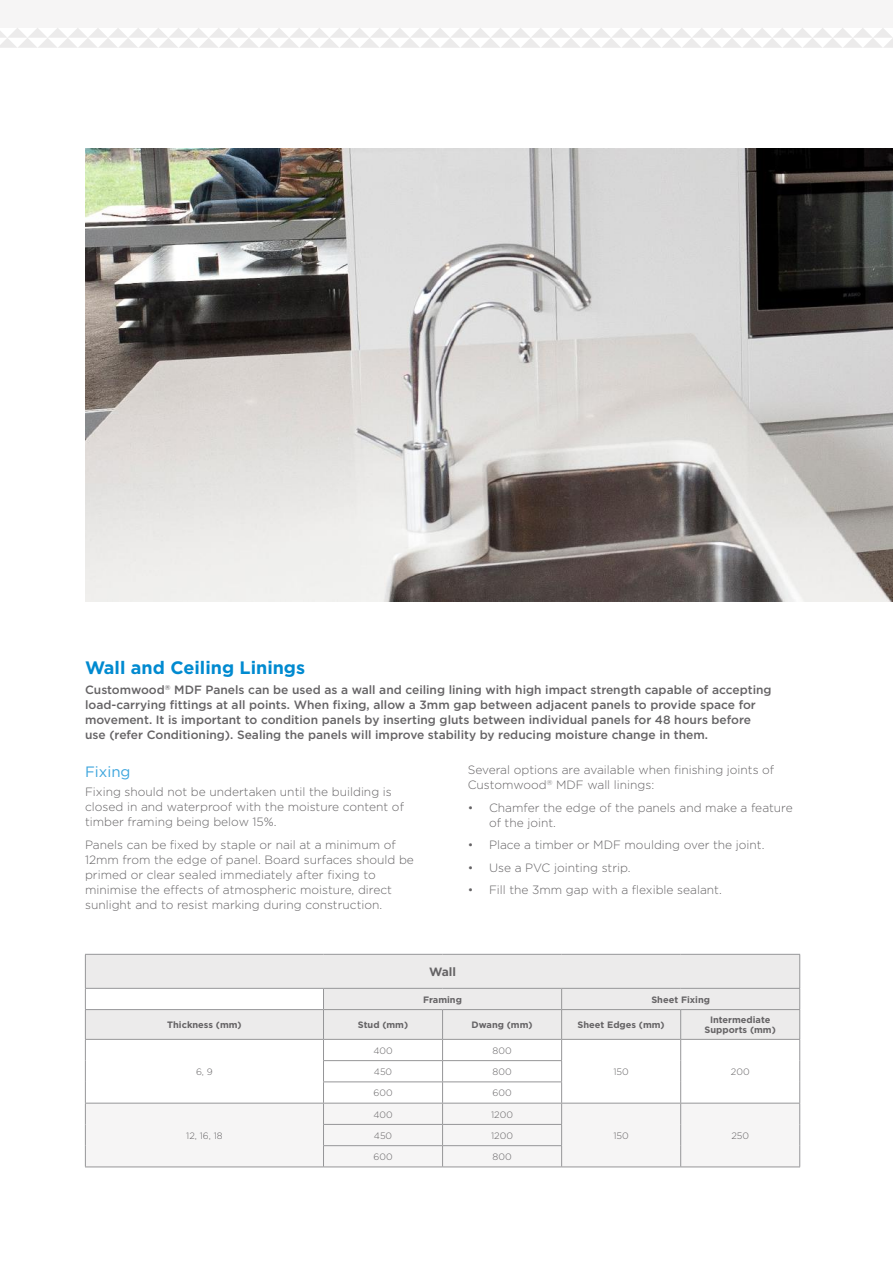
<style>
.page{position:relative;width:893px;height:1263px;background:#fff}
.page>*{position:absolute;margin:0;border:0;box-sizing:border-box;transform-origin:0 0}
.t1{font:700 18px "Gotham";color:#008ad0}
.t2{font:15px "Gotham";color:#3da5dd}
.t3{font:300 12px/15px "Gotham";color:#656365}
.t4{font:500 12px/15px "Gotham";color:#656365}
.t5{font:700 12px "Gotham";color:#656365}
.t6{font:700 9.3px/9.8px "Gotham";color:#656365;text-align:center}
.t7{font:300 9.3px "Gotham";color:#656365}
</style>
<div class="page">
<div style="left:0;top:0;width:893px;height:28px;background:#f6f5f5"></div>
<svg style="left:0;top:28px;width:893px;height:20px"></svg>
<img style="left:85px;top:149px;width:808px;height:452px">
<div style="left:86px;top:955px;width:713px;height:33px;background:#ecebeb"></div>
<svg style="left:86px;top:989px;width:713px;height:114px"></svg>
<hr style="left:323px;top:1166px;width:120px;height:1px;background:#969698">
<hr style="left:443px;top:1166px;width:119px;height:1px;background:#969698">
<hr style="left:85px;top:1009px;width:238px;height:1px;background:#969698">
<hr style="left:85px;top:1039px;width:238px;height:1px;background:#969698">
<hr style="left:799px;top:955px;width:1px;height:33px;background:#969698">
<hr style="left:85px;top:954px;width:238px;height:1px;background:#969698">
<hr style="left:85px;top:955px;width:1px;height:33px;background:#969698">
<hr style="left:323px;top:954px;width:120px;height:1px;background:#969698">
<hr style="left:443px;top:954px;width:119px;height:1px;background:#969698">
<hr style="left:562px;top:954px;width:119px;height:1px;background:#969698">
<hr style="left:681px;top:954px;width:119px;height:1px;background:#969698">
<hr style="left:85px;top:988px;width:238px;height:1px;background:#969698">
<hr style="left:562px;top:1039px;width:119px;height:1px;background:#969698">
<hr style="left:681px;top:1039px;width:119px;height:1px;background:#969698">
<hr style="left:562px;top:988px;width:119px;height:1px;background:#969698">
<hr style="left:681px;top:988px;width:119px;height:1px;background:#969698">
<hr style="left:562px;top:1009px;width:119px;height:1px;background:#969698">
<hr style="left:681px;top:1009px;width:119px;height:1px;background:#969698">
<hr style="left:323px;top:988px;width:120px;height:1px;background:#969698">
<hr style="left:443px;top:988px;width:119px;height:1px;background:#969698">
<hr style="left:85px;top:1103px;width:238px;height:1px;background:#969698">
<hr style="left:85px;top:1166px;width:238px;height:1px;background:#969698">
<svg style="left:85px;top:989px;width:1px;height:177px"></svg>
<hr style="left:562px;top:1103px;width:119px;height:1px;background:#969698">
<hr style="left:562px;top:1166px;width:119px;height:1px;background:#969698">
<svg style="left:323px;top:989px;width:239px;height:177px"></svg>
<hr style="left:681px;top:1103px;width:119px;height:1px;background:#969698">
<hr style="left:681px;top:1166px;width:119px;height:1px;background:#969698">
<svg style="left:680px;top:1010px;width:1px;height:156px"></svg>
<svg style="left:799px;top:989px;width:1px;height:177px"></svg>
<h1 class="t1" style="left:85px;top:657px;width:222px">Wall and Ceiling Linings</h1>
<p class="t4" style="left:85px;top:682px;width:688px">Customwood<sup>®</sup> MDF Panels can be used as a wall and ceiling lining with high impact strength capable of accepting load-carrying fittings at all points. When fixing, allow a 3mm gap between adjacent panels to provide space for movement. It is important to condition panels by inserting gluts between individual panels for 48 hours before use (refer Conditioning). Sealing the panels will improve stability by reducing moisture change in them.</p>
<p class="t2" style="left:85px;top:763px;width:47px">Fixing</p>
<p class="t3" style="left:85px;top:784px;width:320px">Fixing should not be undertaken until the building is closed in and waterproof with the moisture content of timber framing being below 15%.</p>
<p class="t3" style="left:85px;top:837px;width:330px">Panels can be fixed by staple or nail at a minimum of 12mm from the edge of panel. Board surfaces should be primed or clear sealed immediately after fixing to minimise the effects of atmospheric moisture, direct sunlight and to resist marking during construction.</p>
<p class="t3" style="left:468px;top:762px;width:308px">Several options are available when finishing joints of<br>Customwood<sup>®</sup> MDF wall linings:</p>
<p class="t3" style="left:489px;top:800px;width:305px;text-indent:-21px">• Chamfer the edge of the panels and make a feature of the joint.</p>
<p class="t3" style="left:468px;top:837px;width:298px">• Place a timber or MDF moulding over the joint.</p>
<p class="t3" style="left:468px;top:860px;width:164px">• Use a PVC jointing strip.</p>
<p class="t3" style="left:468px;top:882px;width:256px">• Fill the 3mm gap with a flexible sealant.</p>
<p class="t5" style="left:429px;top:965px;width:28px">Wall</p>
<p class="t6" style="left:423px;top:994px;width:40px">Framing</p>
<p class="t6" style="left:651px;top:994px;width:60px">Sheet Fixing</p>
<p class="t6" style="left:167px;top:1020px;width:76px">Thickness (mm)</p>
<p class="t6" style="left:358px;top:1020px;width:52px">Stud (mm)</p>
<p class="t6" style="left:472px;top:1020px;width:63px">Dwang (mm)</p>
<p class="t6" style="left:578px;top:1020px;width:89px">Sheet Edges (mm)</p>
<p class="t6" style="left:705px;top:1015px;width:73px">Intermediate<br>Supports (mm)</p>
<p class="t7" style="left:196px;top:1067px;width:18px">6, 9</p>
<p class="t7" style="left:373px;top:1045px;width:21px">400</p>
<p class="t7" style="left:492px;top:1045px;width:21px">800</p>
<p class="t7" style="left:374px;top:1067px;width:20px">450</p>
<p class="t7" style="left:492px;top:1067px;width:21px">800</p>
<p class="t7" style="left:613px;top:1067px;width:17px">150</p>
<p class="t7" style="left:731px;top:1067px;width:20px">200</p>
<p class="t7" style="left:373px;top:1088px;width:21px">600</p>
<p class="t7" style="left:492px;top:1088px;width:21px">600</p>
<p class="t7" style="left:186px;top:1130px;width:38px">12, 16, 18</p>
<p class="t7" style="left:373px;top:1109px;width:21px">400</p>
<p class="t7" style="left:491px;top:1109px;width:23px">1200</p>
<p class="t7" style="left:374px;top:1130px;width:20px">450</p>
<p class="t7" style="left:491px;top:1130px;width:23px">1200</p>
<p class="t7" style="left:613px;top:1130px;width:17px">150</p>
<p class="t7" style="left:731px;top:1130px;width:19px">250</p>
<p class="t7" style="left:373px;top:1152px;width:21px">600</p>
<p class="t7" style="left:492px;top:1152px;width:21px">800</p>
</div>
